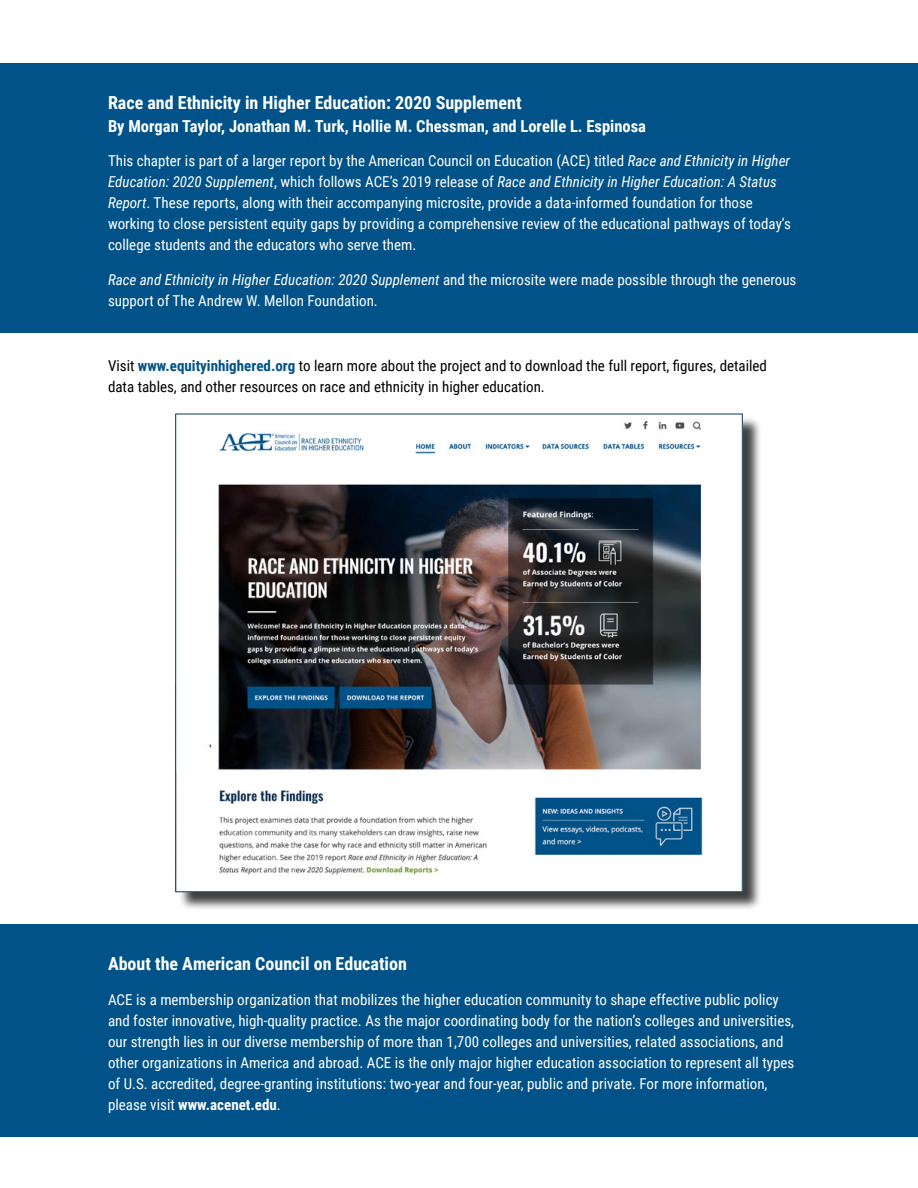
<style>
.page{position:relative;width:918px;height:1188px;background:#fff}
.page>*{position:absolute;margin:0;border:0;box-sizing:border-box;transform-origin:0 0}
.t1{font:700 18px "Roboto Condensed";color:#fff}
.t2{font:700 16.5px "Roboto Condensed";color:#fff}
.t3{font:15px/21px "Roboto Condensed";color:#fff}
.t4{font:15px/21px "Roboto Condensed";color:#000}
.s1{font-style:italic}
.s2{font-weight:700;color:#005288}
.s3{font-weight:700}
</style>
<div class="page">
<div style="left:178px;top:416px;width:584px;height:495px;background:#000;opacity:.75"></div>
<img style="left:178px;top:416px;width:562px;height:474px">
<div style="left:0;top:924px;width:918px;height:213px;background:#005288"></div>
<div style="left:0;top:64px;width:918px;height:269px;background:#005288"></div>
<p class="t1" style="left:108px;top:90px;width:415px">Race and Ethnicity in Higher Education: 2020 Supplement</p>
<p class="t2" style="left:108px;top:115px;width:540px">By Morgan Taylor, Jonathan M. Turk, Hollie M. Chessman, and Lorelle L. Espinosa</p>
<p class="t3" style="left:108px;top:150px;width:684px">This chapter is part of a larger report by the American Council on Education (ACE) titled <span class="s1">Race and Ethnicity in Higher Education: 2020 Supplement</span>, which follows ACE’s 2019 release of <span class="s1">Race and Ethnicity in Higher Education: A Status Report</span>. These reports, along with their accompanying microsite, provide a data-informed foundation for those working to close persistent equity gaps by providing a comprehensive review of the educational pathways of today’s college students and the educators who serve them.</p>
<p class="t3" style="left:108px;top:269px;width:690px"><span class="s1">Race and Ethnicity in Higher Education: 2020 Supplement</span> and the microsite were made possible through the generous support of The Andrew W. Mellon Foundation.</p>
<p class="t4" style="left:108px;top:354px;width:661px">Visit <span class="s2">www.equityinhighered.org</span> to learn more about the project and to download the full report, figures, detailed data tables, and other resources on race and ethnicity in higher education.</p>
<p class="t1" style="left:108px;top:951px;width:300px">About the American Council on Education</p>
<p class="t3" style="left:108px;top:988px;width:688px">ACE is a membership organization that mobilizes the higher education community to shape effective public policy and foster innovative, high-quality practice. As the major coordinating body for the nation’s colleges and universities, our strength lies in our diverse membership of more than 1,700 colleges and universities, related associations, and other organizations in America and abroad. ACE is the only major higher education association to represent all types of U.S. accredited, degree-granting institutions: two-year and four-year, public and private. For more information, please visit <span class="s3">www.acenet.edu</span>.</p>
</div>
